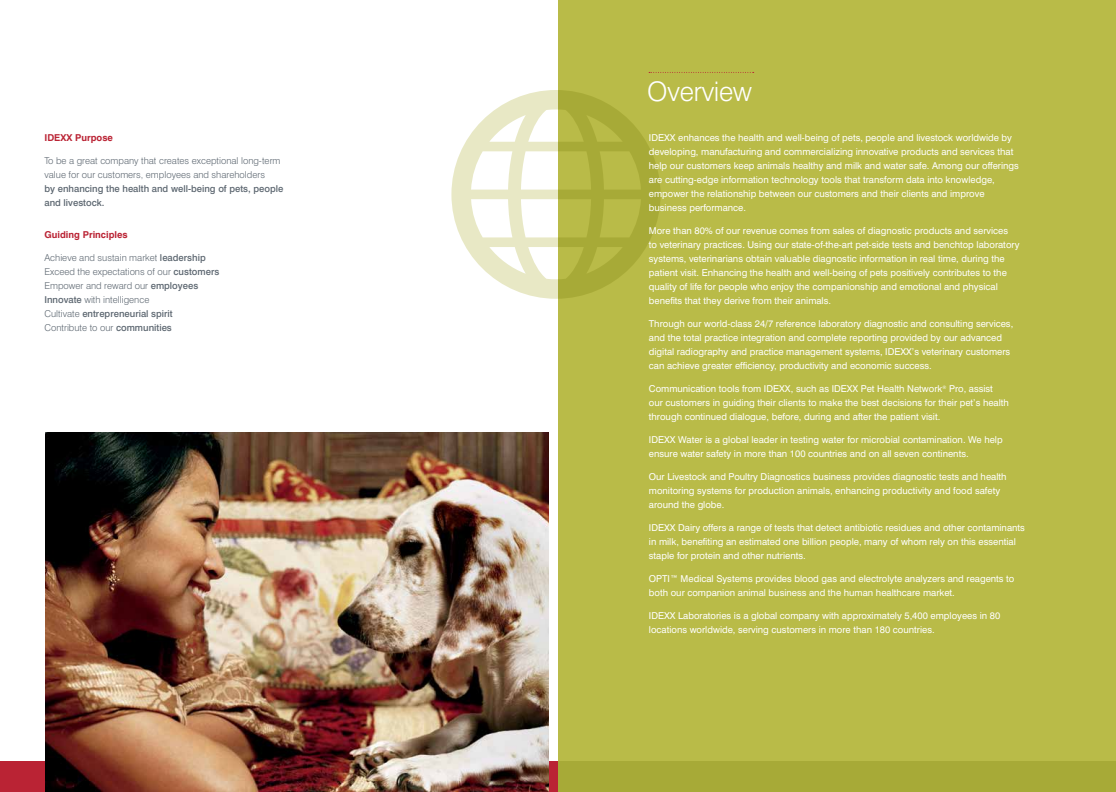
<style>
.page{position:relative;width:1116px;height:792px;background:#fff}
.page>*{position:absolute;margin:0;border:0;box-sizing:border-box;transform-origin:0 0}
.t1{font:300 27px "Swiss 721 BT";letter-spacing:-.01em;color:#fff}
.t2{font:9.5px/14px "Swiss 721 BT";color:#fff}
.t3{font:300 9.5px/14px "Swiss 721 BT";color:#5c6670}
.t4{font:500 9.5px/14px "Swiss 721 BT";color:#5c6670}
.t5{font:700 9.5px "Swiss 721 BT";color:#ba2334}
.s1{font-weight:500}
</style>
<div class="page">
<div style="left:0;top:761px;width:1116px;height:31px;background:#ba2334"></div>
<div style="left:558px;top:0;width:558px;height:792px;background:#b9bb48"></div>
<img style="left:45px;top:433px;width:504px;height:359px">
<svg style="left:451px;top:90px;width:209px;height:209px"></svg>
<svg style="left:649px;top:72px;width:105px;height:1px"></svg>
<div style="left:558px;top:761px;width:558px;height:31px;background:#a7aa37"></div>
<p class="t5" style="left:44px;top:132px;width:70px">IDEXX Purpose</p>
<p class="t3" style="left:44px;top:154px;width:238px">To be a great company that creates exceptional long-term value for our customers, employees and shareholders</p>
<p class="t4" style="left:44px;top:182px;width:240px">by enhancing the health and well-being of pets, people and livestock.</p>
<p class="t5" style="left:44px;top:229px;width:85px">Guiding Principles</p>
<p class="t3" style="left:44px;top:251px;width:176px">Achieve and sustain market <span class="s1">leadership </span>Exceed the expectations of our <span class="s1">customers </span>Empower and reward our <span class="s1">employees Innovate</span> with intelligence<br>Cultivate <span class="s1">entrepreneurial spirit<br></span>Contribute to our <span class="s1">communities</span></p>
<h1 class="t1" style="left:647px;top:75px;width:106px">Overview</h1>
<p class="t2" style="left:649px;top:131px;width:372px">IDEXX enhances the health and well-being of pets, people and livestock worldwide by developing, manufacturing and commercializing innovative products and services that help our customers keep animals healthy and milk and water safe. Among our offerings are cutting-edge information technology tools that transform data into knowledge, empower the relationship between our customers and their clients and improve business performance.</p>
<p class="t2" style="left:649px;top:224px;width:372px">More than 80% of our revenue comes from sales of diagnostic products and services<br>to veterinary practices. Using our state-of-the-art pet-side tests and benchtop laboratory systems, veterinarians obtain valuable diagnostic information in real time, during the patient visit. Enhancing the health and well-being of pets positively contributes to the quality of life for people who enjoy the companionship and emotional and physical benefits that they derive from their animals.</p>
<p class="t2" style="left:649px;top:317px;width:366px">Through our world-class 24/7 reference laboratory diagnostic and consulting services, and the total practice integration and complete reporting provided by our advanced digital radiography and practice management systems, IDEXX’s veterinary customers can achieve greater efficiency, productivity and economic success.</p>
<p class="t2" style="left:649px;top:382px;width:362px">Communication tools from IDEXX, such as IDEXX Pet Health Network<sup>®</sup> Pro, assist our customers in guiding their clients to make the best decisions for their pet’s health through continued dialogue, before, during and after the patient visit.</p>
<p class="t2" style="left:649px;top:433px;width:355px">IDEXX Water is a global leader in testing water for microbial contamination. We help ensure water safety in more than 100 countries and on all seven continents.</p>
<p class="t2" style="left:649px;top:470px;width:359px">Our Livestock and Poultry Diagnostics business provides diagnostic tests and health monitoring systems for production animals, enhancing productivity and food safety around the globe.</p>
<p class="t2" style="left:649px;top:521px;width:378px">IDEXX Dairy offers a range of tests that detect antibiotic residues and other contaminants in milk, benefiting an estimated one billion people, many of whom rely on this essential staple for protein and other nutrients.</p>
<p class="t2" style="left:649px;top:572px;width:367px">OPTI™ Medical Systems provides blood gas and electrolyte analyzers and reagents to both our companion animal business and the human healthcare market.</p>
<p class="t2" style="left:649px;top:609px;width:353px">IDEXX Laboratories is a global company with approximately 5,400 employees in 80 locations worldwide, serving customers in more than 180 countries.</p>
</div>
